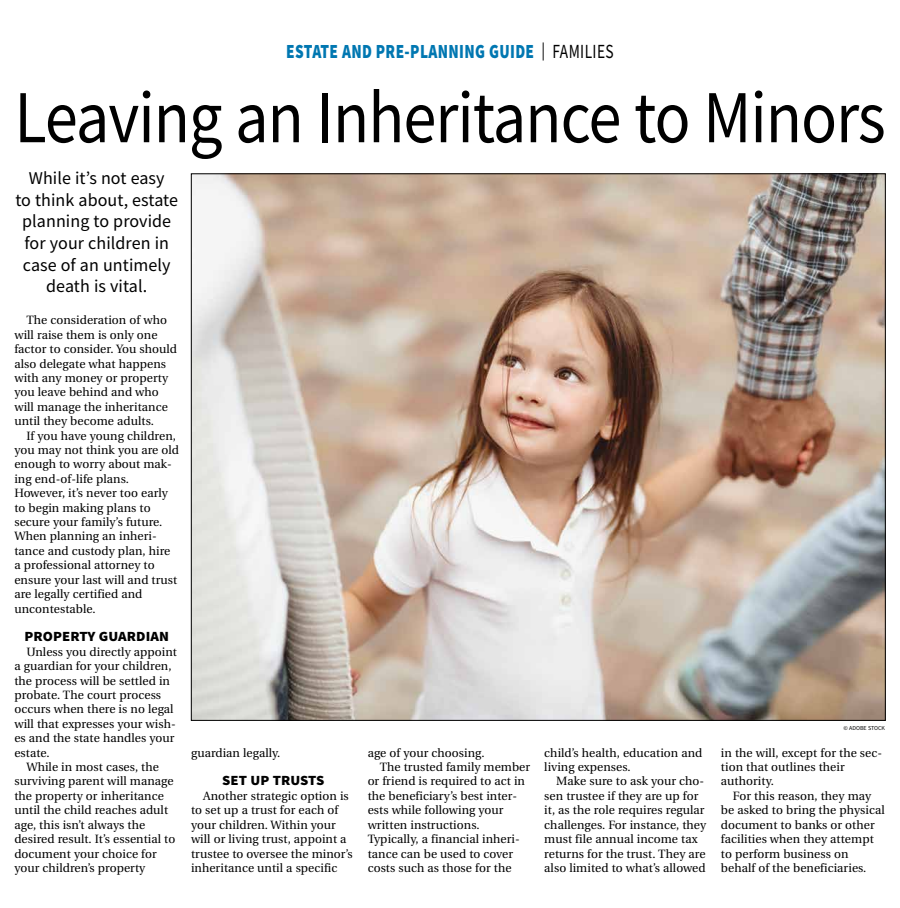
<style>
.page{position:relative;width:900px;height:908px;background:#fff}
.page>*{position:absolute;margin:0;border:0;box-sizing:border-box;transform-origin:0 0}
.t1{font:74.7px "Source Sans Pro";letter-spacing:-.015em;color:#000;scale:.89 1}
.t2{font:900 20px "Source Sans Pro";letter-spacing:.025em;color:#0077b1;scale:.77 1}
.t3{font:18px/21.6px "Source Sans Pro";letter-spacing:.005em;color:#000;text-align:center}
.t4{font:900 14px "Source Sans Pro";letter-spacing:.005em;color:#000;scale:1.05 1}
.t5{font:12px/14.4px "Utopia";letter-spacing:.005em;color:#000}
.t6{font:6px "Source Sans Pro";color:#000}
.s1{font-weight:400;font-size:18px;color:#000}
.s2{font-weight:400;color:#000}
</style>
<div class="page">
<img style="left:193px;top:175px;width:691px;height:543px">
<h2 class="t2" style="left:286px;top:38px;width:427px">ESTATE AND PRE-PLANNING GUIDE <span class="s1">|</span> <span class="s2">FAMILIES</span></h2>
<h1 class="t1" style="left:14px;top:70px;width:980px">Leaving an Inheritance to Minors</h1>
<h3 class="t3" style="left:15px;top:167px;width:164px">While it’s not easy<br>to think about, estate planning to provide for your children in case of an untimely death is vital.</h3>
<p class="t5" style="left:14px;top:313px;width:164px;text-indent:12px">The consideration of who will raise them is only one factor to consider. You should also delegate what happens with any money or property you leave behind and who will manage the inheritance until they become adults.</p>
<p class="t5" style="left:14px;top:428px;width:166px;text-indent:12px">If you have young children, you may not think you are old enough to worry about mak&shy;ing end-of-life plans.<br>However, it’s never too early to begin making plans to secure your family’s future.<br>When planning an inheri&shy;tance and custody plan, hire a professional attorney to ensure your last will and trust are legally certified and uncontestable.</p>
<p class="t4" style="left:24px;top:626px;width:139px">PROPERTY GUARDIAN</p>
<p class="t5" style="left:26px;top:644px;width:152px">Unless you directly appoint</p>
<p class="t5" style="left:14px;top:659px;width:159px">a guardian for your children,</p>
<p class="t5" style="left:14px;top:673px;width:157px">the process will be settled in</p>
<p class="t5" style="left:14px;top:687px;width:148px">probate. The court process</p>
<p class="t5" style="left:14px;top:702px;width:161px">occurs when there is no legal</p>
<p class="t5" style="left:14px;top:716px;width:163px">will that expresses your wish-</p>
<p class="t5" style="left:14px;top:731px;width:162px">es and the state handles your</p>
<p class="t5" style="left:14px;top:745px;width:37px">estate.</p>
<p class="t5" style="left:26px;top:759px;width:134px">While in most cases, the</p>
<p class="t5" style="left:14px;top:774px;width:161px">surviving parent will manage</p>
<p class="t5" style="left:14px;top:788px;width:151px">the property or inheritance</p>
<p class="t5" style="left:14px;top:803px;width:155px">until the child reaches adult</p>
<p class="t5" style="left:14px;top:817px;width:132px">age, this isn’t always the</p>
<p class="t5" style="left:14px;top:831px;width:162px">desired result. It’s essential to</p>
<p class="t5" style="left:14px;top:846px;width:144px">document your choice for</p>
<p class="t5" style="left:14px;top:860px;width:132px">your children’s property</p>
<p class="t5" style="left:191px;top:745px;width:91px">guardian legally.</p>
<p class="t4" style="left:222px;top:770px;width:99px">SET UP TRUSTS</p>
<p class="t5" style="left:191px;top:788px;width:163px;text-indent:12px">Another strategic option is to set up a trust for each of your children. Within your will or living trust, appoint a trustee to oversee the minor’s inheritance until a specific</p>
<p class="t5" style="left:368px;top:745px;width:119px">age of your choosing.</p>
<p class="t5" style="left:380px;top:759px;width:152px">The trusted family member</p>
<p class="t5" style="left:368px;top:774px;width:159px">or friend is required to act in</p>
<p class="t5" style="left:368px;top:788px;width:151px">the beneficiary’s best inter-</p>
<p class="t5" style="left:368px;top:803px;width:137px">ests while following your</p>
<p class="t5" style="left:368px;top:817px;width:113px">written instructions.</p>
<p class="t5" style="left:368px;top:831px;width:154px">Typically, a financial inheri-</p>
<p class="t5" style="left:368px;top:846px;width:147px">tance can be used to cover</p>
<p class="t5" style="left:368px;top:860px;width:145px">costs such as those for the</p>
<p class="t5" style="left:544px;top:745px;width:160px">child’s health, education and living expenses.</p>
<p class="t5" style="left:544px;top:774px;width:163px;text-indent:12px">Make sure to ask your cho&shy;sen trustee if they are up for it, as the role requires regular challenges. For instance, they must file annual income tax returns for the trust. They are also limited to what’s allowed</p>
<p class="t6" style="left:844px;top:724px;width:43px">© ADOBE STOCK</p>
<p class="t5" style="left:721px;top:745px;width:163px">in the will, except for the sec&shy;tion that outlines their authority.</p>
<p class="t5" style="left:721px;top:788px;width:165px;text-indent:12px">For this reason, they may be asked to bring the physical document to banks or other facilities when they attempt to perform business on behalf of the beneficiaries.</p>
</div>
